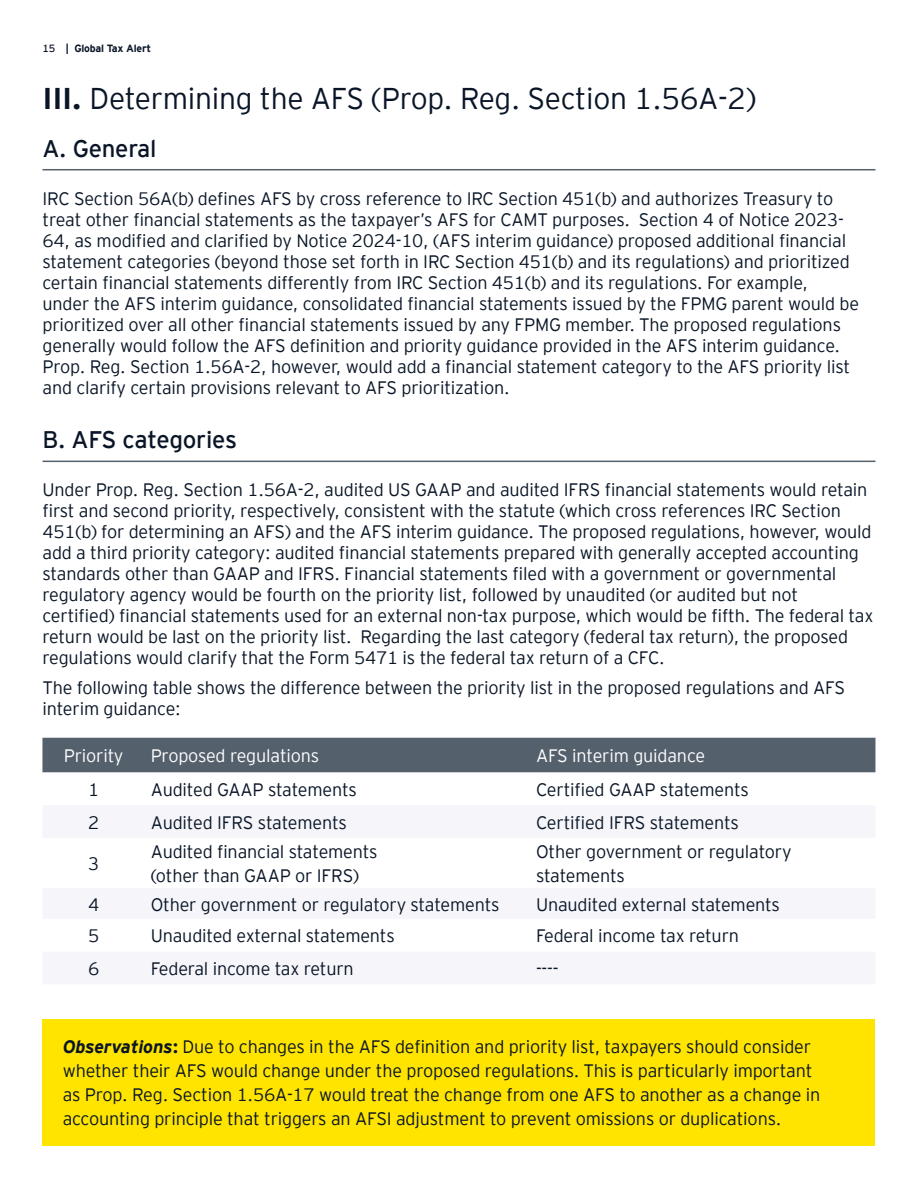
<style>
.page{position:relative;width:918px;height:1188px;background:#fff}
.page>*{position:absolute;margin:0;border:0;box-sizing:border-box;transform-origin:0 0}
.t1{font:300 30px "EY Interstate";letter-spacing:-.01em;color:#0a1627}
.t2{font:24px "EY Interstate";letter-spacing:-.01em;color:#0a1627}
.t3{font:300 18px/21px "EY Interstate";letter-spacing:-.01em;color:#0a1627}
.t4{font:300 18px "EY Interstate";letter-spacing:-.01em;color:#fff}
.t5{font:700 10.5px "EY Interstate";letter-spacing:-.02em;color:#0a1627}
.s1{font-weight:400}
.s2{font-weight:700}
.s3{font-weight:700;font-style:italic}
</style>
<div class="page">
<hr style="left:43px;top:169px;width:832px;height:1px;background:#54606b">
<hr style="left:43px;top:461px;width:832px;height:1px;background:#54606b">
<div style="left:42px;top:738px;width:833px;height:34px;background:#54606b"></div>
<div style="left:42px;top:1019px;width:833px;height:126px;background:#ffe400"></div>
<p class="t5" style="left:43px;top:40px;width:110px"><span class="s1">15</span> | Global Tax Alert</p>
<h1 class="t1" style="left:43px;top:77px;width:715px"><span class="s2">III.</span> Determining the AFS (Prop. Reg. Section 1.56A-2)</h1>
<h2 class="t2" style="left:42px;top:131px;width:116px">A. General</h2>
<p class="t3" style="left:43px;top:187px;width:818px">IRC Section 56A(b) defines AFS by cross reference to IRC Section 451(b) and authorizes Treasury to treat other financial statements as the taxpayer’s AFS for CAMT purposes. Section 4 of Notice 2023- 64, as modified and clarified by Notice 2024-10, (AFS interim guidance) proposed additional financial statement categories (beyond those set forth in IRC Section 451(b) and its regulations) and prioritized certain financial statements differently from IRC Section 451(b) and its regulations. For example, under the AFS interim guidance, consolidated financial statements issued by the FPMG parent would be prioritized over all other financial statements issued by any FPMG member. The proposed regulations generally would follow the AFS definition and priority guidance provided in the AFS interim guidance.<br>Prop. Reg. Section 1.56A-2, however, would add a financial statement category to the AFS priority list and clarify certain provisions relevant to AFS prioritization.</p>
<h2 class="t2" style="left:42px;top:423px;width:196px">B. AFS categories</h2>
<p class="t3" style="left:43px;top:478px;width:832px">Under Prop. Reg. Section 1.56A-2, audited US GAAP and audited IFRS financial statements would retain first and second priority, respectively, consistent with the statute (which cross references IRC Section 451(b) for determining an AFS) and the AFS interim guidance. The proposed regulations, however, would add a third priority category: audited financial statements prepared with generally accepted accounting standards other than GAAP and IFRS. Financial statements filed with a government or governmental regulatory agency would be fourth on the priority list, followed by unaudited (or audited but not certified) financial statements used for an external non-tax purpose, which would be fifth. The federal tax return would be last on the priority list. Regarding the last category (federal tax return), the proposed regulations would clarify that the Form 5471 is the federal tax return of a CFC.</p>
<p class="t3" style="left:43px;top:676px;width:804px">The following table shows the difference between the priority list in the proposed regulations and AFS interim guidance:</p>
<p class="t4" style="left:64px;top:743px;width:61px">Priority</p>
<p class="t4" style="left:151px;top:743px;width:170px">Proposed regulations</p>
<p class="t4" style="left:536px;top:743px;width:171px">AFS interim guidance</p>
<p class="t3" style="left:88px;top:778px;width:13px">1</p>
<p class="t3" style="left:151px;top:778px;width:208px">Audited GAAP statements</p>
<p class="t3" style="left:536px;top:778px;width:214px">Certified GAAP statements</p>
<p class="t3" style="left:88px;top:811px;width:13px">2</p>
<p class="t3" style="left:151px;top:811px;width:198px">Audited IFRS statements</p>
<p class="t3" style="left:536px;top:811px;width:204px">Certified IFRS statements</p>
<p class="t3" style="left:88px;top:852px;width:13px">3</p>
<p class="t3" style="left:151px;top:839px;width:228px;line-height:24px">Audited financial statements (other than GAAP or IFRS)</p>
<p class="t3" style="left:536px;top:839px;width:257px;line-height:24px">Other government or regulatory statements</p>
<p class="t3" style="left:88px;top:893px;width:13px">4</p>
<p class="t3" style="left:151px;top:893px;width:350px">Other government or regulatory statements</p>
<p class="t3" style="left:536px;top:893px;width:246px">Unaudited external statements</p>
<p class="t3" style="left:88px;top:924px;width:13px">5</p>
<p class="t3" style="left:151px;top:924px;width:246px">Unaudited external statements</p>
<p class="t3" style="left:536px;top:924px;width:205px">Federal income tax return</p>
<p class="t3" style="left:88px;top:957px;width:13px">6</p>
<p class="t3" style="left:151px;top:957px;width:205px">Federal income tax return</p>
<p class="t3" style="left:536px;top:957px;width:24px">----</p>
<p class="t3" style="left:63px;top:1034px;width:759px;line-height:24px"><span class="s3">Observations</span><span class="s2">:</span> Due to changes in the AFS definition and priority list, taxpayers should consider whether their AFS would change under the proposed regulations. This is particularly important as Prop. Reg. Section 1.56A-17 would treat the change from one AFS to another as a change in accounting principle that triggers an AFSI adjustment to prevent omissions or duplications.</p>
</div>
